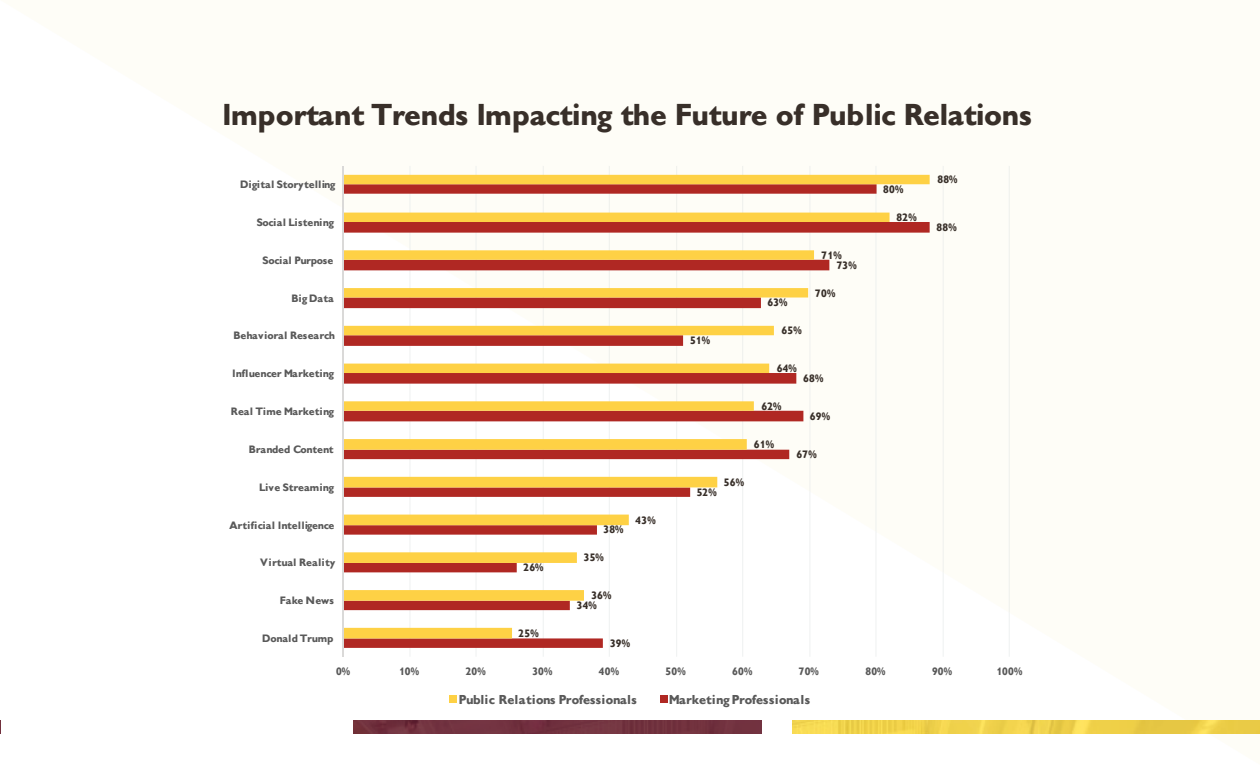
<style>
.page{position:relative;width:1260px;height:765px;background:#fff}
.page>*{position:absolute;margin:0;border:0;box-sizing:border-box;transform-origin:0 0}
.t1{font:700 30px "Gibson";color:#382f29}
.t2{font:700 12.88px "Gibson";letter-spacing:.02em;color:#595959}
.t3{font:700 12.88px "Gibson";color:#382f29}
.t4{font:700 10.62px "Gibson";letter-spacing:.02em;color:#595959}
.t5{font:700 10.62px "Gibson";letter-spacing:.035em;color:#382f29}
.t6{font:700 10.62px "Gibson";letter-spacing:-.01em;color:#595959}
.t7{font:700 10.62px "Gibson";letter-spacing:-.02em;color:#595959}
</style>
<div class="page">
<div style="left:354px;top:720px;width:408px;height:13px;background:#723240"></div>
<img style="left:354px;top:721px;width:408px;height:13px">
<img style="left:793px;top:720px;width:467px;height:13px">
<img style="left:0;top:562px;width:1px;height:203px">
<svg style="left:1009px;top:166px;width:1px;height:490px"></svg>
<svg style="left:943px;top:166px;width:1px;height:490px"></svg>
<svg style="left:875px;top:166px;width:2px;height:9px"></svg>
<svg style="left:742px;top:166px;width:1px;height:490px"></svg>
<svg style="left:676px;top:166px;width:1px;height:491px"></svg>
<svg style="left:609px;top:166px;width:1px;height:490px"></svg>
<svg style="left:543px;top:166px;width:1px;height:490px"></svg>
<svg style="left:475px;top:166px;width:2px;height:9px"></svg>
<svg style="left:409px;top:166px;width:2px;height:9px"></svg>
<svg style="left:343px;top:638px;width:400px;height:10px;fill:#b02823"></svg>
<svg style="left:343px;top:175px;width:587px;height:463px"></svg>
<hr style="left:342px;top:166px;width:1px;height:491px;background:#dad9d8">
<div style="left:449px;top:696px;width:7px;height:7px;background:#fed145"></div>
<div style="left:660px;top:696px;width:7px;height:7px;background:#b02823"></div>
<h1 class="t1" style="left:223px;top:97px;width:811px">Important Trends Impacting the Future of Public Relations</h1>
<p class="t3" style="left:948px;top:112px;width:26px">82%</p>
<p class="t4" style="left:241px;top:178px;width:96px">Digital Storytelling</p>
<p class="t5" style="left:884px;top:183px;width:22px">80%</p>
<p class="t5" style="left:938px;top:173px;width:22px">88%</p>
<p class="t4" style="left:257px;top:216px;width:79px">Social Listening</p>
<p class="t5" style="left:897px;top:211px;width:22px">82%</p>
<p class="t5" style="left:937px;top:221px;width:22px">88%</p>
<p class="t7" style="left:263px;top:254px;width:72px">Social Purpose</p>
<p class="t5" style="left:822px;top:249px;width:22px">71%</p>
<p class="t3" style="left:809px;top:249px;width:26px">65%</p>
<p class="t5" style="left:837px;top:259px;width:22px">73%</p>
<p class="t4" style="left:292px;top:292px;width:44px">Big Data</p>
<p class="t5" style="left:768px;top:297px;width:22px">63%</p>
<p class="t5" style="left:816px;top:287px;width:22px">70%</p>
<p class="t4" style="left:234px;top:330px;width:103px">Behavioral Research</p>
<p class="t5" style="left:690px;top:334px;width:22px">51%</p>
<p class="t5" style="left:782px;top:325px;width:22px">65%</p>
<p class="t4" style="left:233px;top:367px;width:103px">Influencer Marketing</p>
<p class="t5" style="left:777px;top:362px;width:22px">64%</p>
<p class="t5" style="left:804px;top:372px;width:22px">68%</p>
<p class="t4" style="left:231px;top:405px;width:105px">Real Time Marketing</p>
<p class="t5" style="left:762px;top:400px;width:22px">62%</p>
<p class="t5" style="left:810px;top:410px;width:22px">69%</p>
<p class="t6" style="left:249px;top:443px;width:86px">Branded Content</p>
<p class="t5" style="left:754px;top:438px;width:22px">61%</p>
<p class="t5" style="left:797px;top:448px;width:22px">67%</p>
<p class="t4" style="left:260px;top:481px;width:76px">Live Streaming</p>
<p class="t5" style="left:724px;top:476px;width:22px">56%</p>
<p class="t5" style="left:697px;top:486px;width:22px">52%</p>
<p class="t4" style="left:230px;top:519px;width:106px">Artificial Intelligence</p>
<p class="t5" style="left:604px;top:524px;width:22px">38%</p>
<p class="t5" style="left:636px;top:514px;width:22px">43%</p>
<p class="t4" style="left:261px;top:557px;width:77px">Virtual Reality</p>
<p class="t5" style="left:524px;top:561px;width:22px">26%</p>
<p class="t5" style="left:584px;top:552px;width:22px">35%</p>
<p class="t4" style="left:280px;top:594px;width:55px">Fake News</p>
<p class="t5" style="left:592px;top:589px;width:22px">36%</p>
<p class="t5" style="left:577px;top:599px;width:22px">34%</p>
<p class="t4" style="left:263px;top:632px;width:73px">Donald Trump</p>
<p class="t5" style="left:519px;top:627px;width:22px">25%</p>
<p class="t5" style="left:610px;top:637px;width:22px">39%</p>
<p class="t2" style="left:589px;top:660px;width:26px">40%</p>
<p class="t2" style="left:669px;top:660px;width:26px">50%</p>
<p class="t2" style="left:991px;top:660px;width:26px">90%</p>
<p class="t2" style="left:459px;top:692px;width:179px">Public Relations Professionals</p>
<p class="t2" style="left:669px;top:692px;width:142px">Marketing Professionals</p>
<p class="t4" style="left:336px;top:665px;width:16px">0%</p>
<p class="t4" style="left:399px;top:665px;width:22px">10%</p>
<p class="t4" style="left:466px;top:665px;width:22px">20%</p>
<p class="t4" style="left:533px;top:665px;width:22px">30%</p>
<p class="t4" style="left:599px;top:665px;width:22px">40%</p>
<p class="t4" style="left:666px;top:665px;width:22px">50%</p>
<p class="t4" style="left:733px;top:665px;width:22px">60%</p>
<p class="t4" style="left:799px;top:665px;width:22px">70%</p>
<p class="t4" style="left:866px;top:665px;width:22px">80%</p>
<p class="t4" style="left:932px;top:665px;width:22px">90%</p>
<p class="t4" style="left:997px;top:665px;width:28px">100%</p>
<p class="t4" style="left:492px;top:691px;width:149px">Public Relations Professionals</p>
<p class="t4" style="left:666px;top:691px;width:118px">Marketing Professionals</p>
</div>
